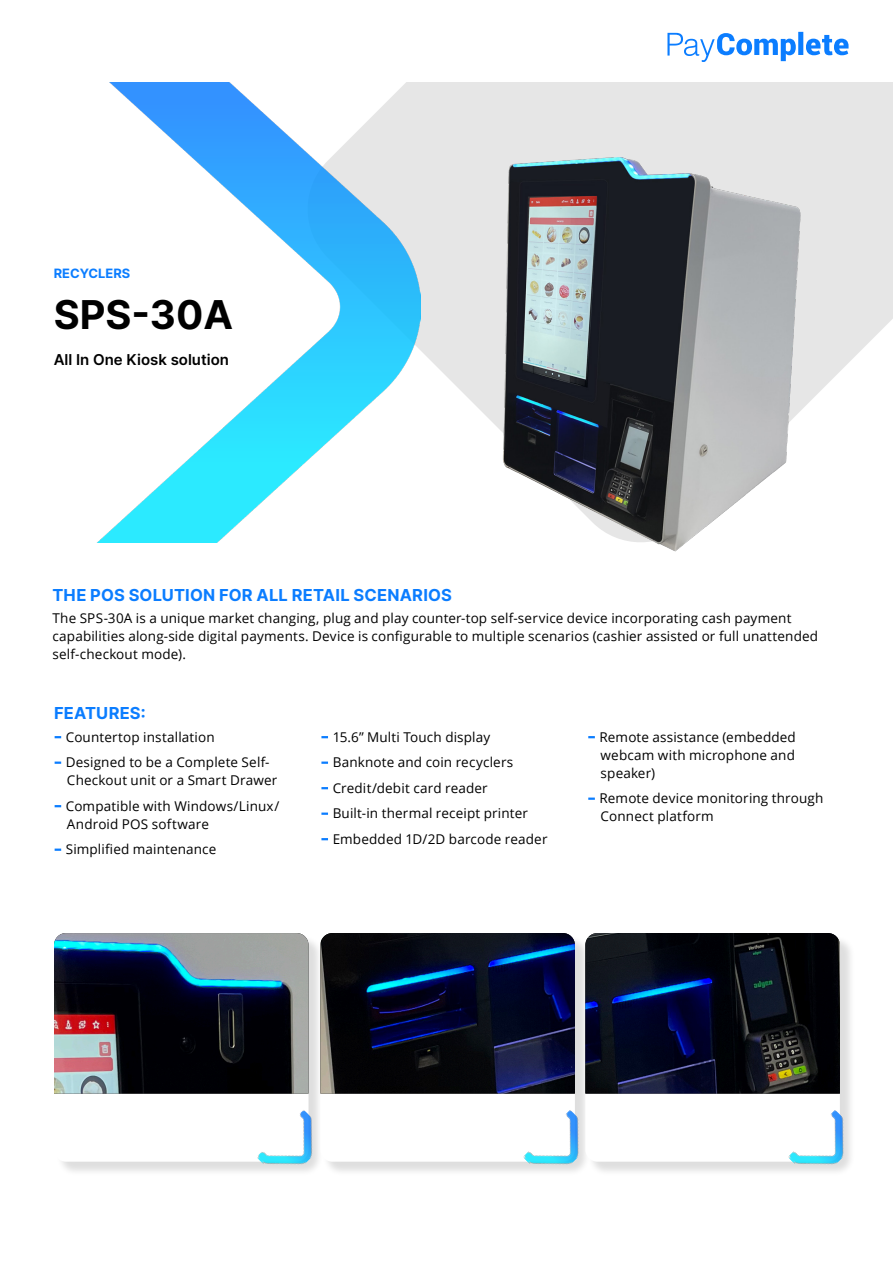
<style>
.page{position:relative;width:893px;height:1263px;background:#fff}
.page>*{position:absolute;margin:0;border:0;box-sizing:border-box;transform-origin:0 0}
.t1{font:39.75px "Inter";color:#000}
.Heading-1{font:16.5px "Inter";letter-spacing:.01em;color:#0b7dff}
.t2{font:15px "Inter";color:#000}
.Body_Text{font:13.5px/18px "Open Sans";letter-spacing:.01em;color:#000}
.t3{font:12.9px "Inter";color:#0b7dff}
</style>
<div class="page">
<svg style="left:54px;top:736px;width:8px;height:3px"></svg>
<svg style="left:55px;top:736px;width:6px;height:2px"></svg>
<svg style="left:55px;top:761px;width:6px;height:3px"></svg>
<svg style="left:54px;top:805px;width:8px;height:3px"></svg>
<svg style="left:55px;top:805px;width:6px;height:2px"></svg>
<svg style="left:55px;top:848px;width:6px;height:3px"></svg>
<svg style="left:321px;top:736px;width:7px;height:2px"></svg>
<svg style="left:321px;top:761px;width:7px;height:3px"></svg>
<svg style="left:321px;top:787px;width:7px;height:2px"></svg>
<svg style="left:321px;top:812px;width:7px;height:3px"></svg>
<svg style="left:321px;top:838px;width:7px;height:2px"></svg>
<svg style="left:588px;top:736px;width:7px;height:2px"></svg>
<svg style="left:588px;top:797px;width:7px;height:3px"></svg>
<svg style="left:421px;top:82px;width:472px;height:283px;background:#e8e8e8"></svg>
<img style="left:98px;top:82px;width:323px;height:460px">
<svg style="left:667px;top:32px;width:179px;height:8px"></svg>
<img style="left:435px;top:40px;width:434px;height:512px">
<div style="left:56px;top:935px;width:268px;height:242px;background:#000;opacity:.13"></div>
<div style="left:54px;top:933px;width:254px;height:229px;background:#fff;border-radius:12px"></div>
<img style="left:256px;top:1110px;width:66px;height:67px">
<div style="left:322px;top:935px;width:268px;height:242px;background:#000;opacity:.13"></div>
<div style="left:320px;top:933px;width:255px;height:229px;background:#fff;border-radius:12px"></div>
<img style="left:523px;top:1110px;width:64px;height:67px">
<div style="left:587px;top:935px;width:268px;height:242px;background:#000;opacity:.13"></div>
<div style="left:585px;top:933px;width:255px;height:229px;background:#fff;border-radius:12px"></div>
<img style="left:788px;top:1110px;width:67px;height:67px">
<img style="left:54px;top:933px;width:254px;height:160px">
<img style="left:320px;top:933px;width:255px;height:160px">
<img style="left:585px;top:933px;width:255px;height:160px">
<p class="t3" style="left:54px;top:264px;width:78px">RECYCLERS</p>
<p class="t1" style="left:54px;top:286px;width:181px">SPS-30A</p>
<p class="t2" style="left:54px;top:349px;width:177px">All In One Kiosk solution</p>
<p class="Heading-1" style="left:52px;top:583px;width:401px">THE POS SOLUTION FOR ALL RETAIL SCENARIOS</p>
<p class="Body_Text" style="left:52px;top:609px;width:767px">The SPS-30A is a unique market changing, plug and play counter-top self-service device incorporating cash payment capabilities along-side digital payments. Device is configurable to multiple scenarios (cashier assisted or full unattended self-checkout mode).</p>
<p class="Heading-1" style="left:54px;top:701px;width:93px">FEATURES:</p>
<p class="Body_Text" style="left:66px;top:727px;width:150px">Countertop installation</p>
<p class="Body_Text" style="left:66px;top:753px;width:213px">Designed to be a Complete Self-<br>Checkout unit or a Smart Drawer</p>
<p class="Body_Text" style="left:66px;top:796px;width:215px">Compatible with Windows/Linux/<br>Android POS software</p>
<p class="Body_Text" style="left:66px;top:840px;width:152px">Simplified maintenance</p>
<p class="Body_Text" style="left:333px;top:727px;width:159px">15.6” Multi Touch display</p>
<p class="Body_Text" style="left:333px;top:753px;width:182px">Banknote and coin recyclers</p>
<p class="Body_Text" style="left:333px;top:778px;width:157px">Credit/debit card reader</p>
<p class="Body_Text" style="left:333px;top:804px;width:197px">Built-in thermal receipt printer</p>
<p class="Body_Text" style="left:333px;top:829px;width:216px">Embedded 1D/2D barcode reader</p>
<p class="Body_Text" style="left:599px;top:727px;width:198px;text-align:justify">Remote assistance (embedded webcam with microphone and speaker)</p>
<p class="Body_Text" style="left:599px;top:789px;width:225px">Remote device monitoring through<br>Connect platform</p>
</div>
